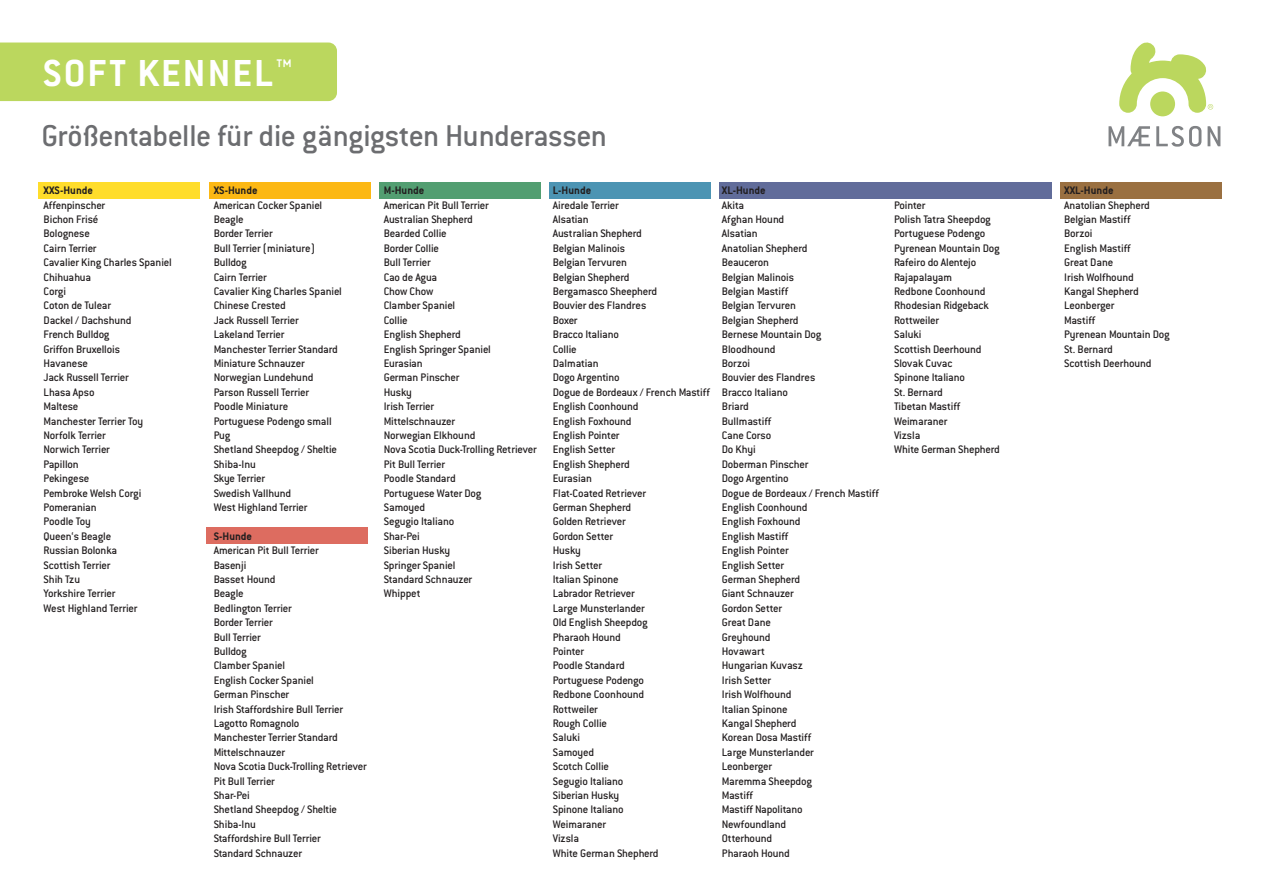
<style>
.page{position:relative;width:1263px;height:893px;background:#fff}
.page>*{position:absolute;margin:0;border:0;box-sizing:border-box;transform-origin:0 0}
.t1{font:700 41.25px "Conduit ITC";letter-spacing:.05em;color:#fff}
.t2{font:500 33px "Conduit ITC";letter-spacing:-.015em;color:#6c6d70}
.t3{font:500 12px/14.4px "Conduit ITC";letter-spacing:-.015em;color:#231f20}
.t4{font:700 12px "Conduit ITC";color:#231f20}
</style>
<div class="page">
<div style="left:1060px;top:182px;width:162px;height:17px;background:#9a7041"></div>
<div style="left:719px;top:182px;width:332px;height:17px;background:#616c9a"></div>
<div style="left:549px;top:182px;width:162px;height:17px;background:#4c94b3"></div>
<div style="left:379px;top:182px;width:162px;height:17px;background:#529e71"></div>
<div style="left:206px;top:528px;width:161px;height:16px;background:#dd6c60"></div>
<div style="left:209px;top:182px;width:161px;height:17px;background:#fcb814"></div>
<div style="left:38px;top:182px;width:162px;height:17px;background:#ffdd2b"></div>
<div style="left:1150px;top:91px;width:25px;height:25px;background:#bbd75e;border-radius:50%"></div>
<svg style="left:1119px;top:42px;width:94px;height:71px"></svg>
<svg style="left:1108px;top:126px;width:42px;height:20px"></svg>
<svg style="left:1156px;top:126px;width:45px;height:21px"></svg>
<svg style="left:1207px;top:126px;width:13px;height:20px"></svg>
<div style="left:0;top:43px;width:337px;height:58px;background:#bbd75e"></div>
<h1 class="t1" style="left:43px;top:49px;width:251px">SOFT KENNEL™</h1>
<h2 class="t2" style="left:41px;top:118px;width:567px">Größentabelle für die gängigsten Hunderassen</h2>
<p class="t4" style="left:44px;top:183px;width:51px">XXS-Hunde</p>
<p class="t3" style="left:44px;top:198px;width:130px">Affenpinscher<br>Bichon Frisé<br>Bolognese<br>Cairn Terrier<br>Cavalier King Charles Spaniel<br>Chihuahua<br>Corgi<br>Coton de Tulear<br>Dackel / Dachshund<br>French Bulldog<br>Griffon Bruxellois<br>Havanese<br>Jack Russell Terrier<br>Lhasa Apso<br>Maltese<br>Manchester Terrier Toy<br>Norfolk Terrier<br>Norwich Terrier<br>Papillon<br>Pekingese<br>Pembroke Welsh Corgi<br>Pomeranian<br>Poodle Toy<br>Queen‘s Beagle<br>Russian Bolonka<br>Scottish Terrier<br>Shih Tzu<br>Yorkshire Terrier<br>West Highland Terrier</p>
<p class="t4" style="left:214px;top:183px;width:45px">XS-Hunde</p>
<p class="t3" style="left:214px;top:198px;width:130px">American Cocker Spaniel<br>Beagle<br>Border Terrier<br>Bull Terrier (miniature)<br>Bulldog<br>Cairn Terrier<br>Cavalier King Charles Spaniel<br>Chinese Crested<br>Jack Russell Terrier<br>Lakeland Terrier<br>Manchester Terrier Standard<br>Miniature Schnauzer<br>Norwegian Lundehund<br>Parson Russell Terrier<br>Poodle Miniature<br>Portuguese Podengo small<br>Pug<br>Shetland Sheepdog / Sheltie<br>Shiba-Inu<br>Skye Terrier<br>Swedish Vallhund<br>West Highland Terrier</p>
<p class="t4" style="left:214px;top:529px;width:40px">S-Hunde</p>
<p class="t3" style="left:214px;top:543px;width:155px">American Pit Bull Terrier<br>Basenji<br>Basset Hound<br>Beagle<br>Bedlington Terrier<br>Border Terrier<br>Bull Terrier<br>Bulldog<br>Clamber Spaniel<br>English Cocker Spaniel<br>German Pinscher<br>Irish Staffordshire Bull Terrier<br>Lagotto Romagnolo<br>Manchester Terrier Standard<br>Mittelschnauzer<br>Nova Scotia Duck-Trolling Retriever<br>Pit Bull Terrier<br>Shar-Pei<br>Shetland Sheepdog / Sheltie<br>Shiba-Inu<br>Staffordshire Bull Terrier<br>Standard Schnauzer</p>
<p class="t4" style="left:384px;top:183px;width:42px">M-Hunde</p>
<p class="t3" style="left:384px;top:198px;width:155px">American Pit Bull Terrier<br>Australian Shepherd<br>Bearded Collie<br>Border Collie<br>Bull Terrier<br>Cao de Agua<br>Chow Chow<br>Clamber Spaniel<br>Collie<br>English Shepherd<br>English Springer Spaniel<br>Eurasian<br>German Pinscher<br>Husky<br>Irish Terrier<br>Mittelschnauzer<br>Norwegian Elkhound<br>Nova Scotia Duck-Trolling Retriever<br>Pit Bull Terrier<br>Poodle Standard<br>Portuguese Water Dog<br>Samoyed<br>Segugio Italiano<br>Shar-Pei<br>Siberian Husky<br>Springer Spaniel<br>Standard Schnauzer<br>Whippet</p>
<p class="t4" style="left:553px;top:183px;width:40px">L-Hunde</p>
<p class="t3" style="left:553px;top:198px;width:158px">Airedale Terrier<br>Alsatian<br>Australian Shepherd<br>Belgian Malinois<br>Belgian Tervuren<br>Belgian Shepherd<br>Bergamasco Sheepherd<br>Bouvier des Flandres<br>Boxer<br>Bracco Italiano<br>Collie<br>Dalmatian<br>Dogo Argentino<br>Dogue de Bordeaux / French Mastiff<br>English Coonhound<br>English Foxhound<br>English Pointer<br>English Setter<br>English Shepherd<br>Eurasian<br>Flat-Coated Retriever<br>German Shepherd<br>Golden Retriever<br>Gordon Setter<br>Husky<br>Irish Setter<br>Italian Spinone<br>Labrador Retriever<br>Large Munsterlander<br>Old English Sheepdog<br>Pharaoh Hound<br>Pointer<br>Poodle Standard<br>Portuguese Podengo<br>Redbone Coonhound<br>Rottweiler<br>Rough Collie<br>Saluki<br>Samoyed<br>Scotch Collie<br>Segugio Italiano<br>Siberian Husky<br>Spinone Italiano<br>Weimaraner<br>Vizsla<br>White German Shepherd</p>
<p class="t4" style="left:722px;top:183px;width:45px">XL-Hunde</p>
<p class="t3" style="left:722px;top:198px;width:158px">Akita<br>Afghan Hound<br>Alsatian<br>Anatolian Shepherd<br>Beauceron<br>Belgian Malinois<br>Belgian Mastiff<br>Belgian Tervuren<br>Belgian Shepherd<br>Bernese Mountain Dog<br>Bloodhound<br>Borzoi<br>Bouvier des Flandres<br>Bracco Italiano<br>Briard<br>Bullmastiff<br>Cane Corso<br>Do Khyi<br>Doberman Pinscher<br>Dogo Argentino<br>Dogue de Bordeaux / French Mastiff<br>English Coonhound<br>English Foxhound<br>English Mastiff<br>English Pointer<br>English Setter<br>German Shepherd<br>Giant Schnauzer<br>Gordon Setter<br>Great Dane<br>Greyhound<br>Hovawart<br>Hungarian Kuvasz<br>Irish Setter<br>Irish Wolfhound<br>Italian Spinone<br>Kangal Shepherd<br>Korean Dosa Mastiff<br>Large Munsterlander<br>Leonberger<br>Maremma Sheepdog<br>Mastiff<br>Mastiff Napolitano<br>Newfoundland<br>Otterhound<br>Pharaoh Hound</p>
<p class="t3" style="left:894px;top:198px;width:107px">Pointer<br>Polish Tatra Sheepdog<br>Portuguese Podengo<br>Pyrenean Mountain Dog<br>Rafeiro do Alentejo<br>Rajapalayam<br>Redbone Coonhound<br>Rhodesian Ridgeback<br>Rottweiler<br>Saluki<br>Scottish Deerhound<br>Slovak Cuvac<br>Spinone Italiano<br>St. Bernard<br>Tibetan Mastiff<br>Weimaraner<br>Vizsla<br>White German Shepherd</p>
<p class="t4" style="left:1064px;top:183px;width:51px">XXL-Hunde</p>
<p class="t3" style="left:1064px;top:198px;width:107px">Anatolian Shepherd<br>Belgian Mastiff<br>Borzoi<br>English Mastiff<br>Great Dane<br>Irish Wolfhound<br>Kangal Shepherd<br>Leonberger<br>Mastiff<br>Pyrenean Mountain Dog<br>St. Bernard<br>Scottish Deerhound</p>
</div>
